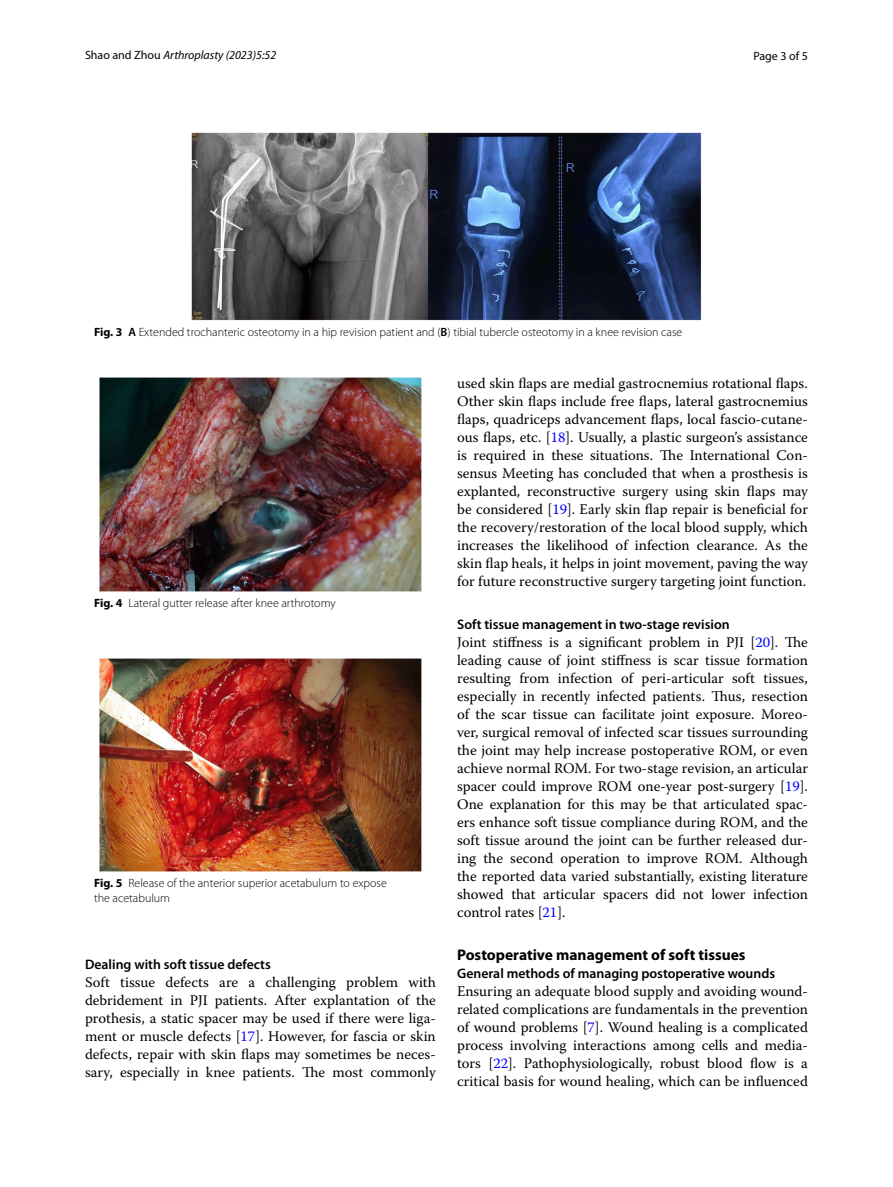
<style>
.page{position:relative;width:893px;height:1187px;background:#fff}
.page>*{position:absolute;margin:0;border:0;box-sizing:border-box;transform-origin:0 0}
.t1{font:700 15.45px "Myriad Pro";color:#000}
.t2{font:14.7px/18px "Warnock Pro";color:#000;text-align:justify}
.t3{font:600 13.8px "Myriad Pro";color:#000}
.t4{font:300 12px/15px "Myriad Pro";color:#000}
.t5{font:italic 12px "Myriad Pro";color:#000}
.t6{font:12px "Myriad Pro";color:#000}
.s1{font-style:normal}
.s2{font-weight:700}
.s3{font-weight:600}
.s4{color:#00f}
</style>
<div class="page">
<img style="left:191px;top:133px;width:511px;height:187px">
<img style="left:100px;top:377px;width:321px;height:214px">
<img style="left:100px;top:658px;width:321px;height:213px">
<p class="t5" style="left:85px;top:48px;width:193px"><span class="s1">Shao and Zhou</span> Arthroplasty (2023) 5:52</p>
<p class="t6" style="left:753px;top:48px;width:56px">Page 3 of 5</p>
<p class="t4" style="left:94px;top:324px;width:590px"><span class="s2">Fig. 3</span> <span class="s3">A</span> Extended trochanteric osteotomy in a hip revision patient and (<span class="s3">B</span>) tibial tubercle osteotomy in a knee revision case</p>
<p class="t4" style="left:94px;top:595px;width:243px"><span class="s2">Fig. 4</span> Lateral gutter release after knee arthrotomy</p>
<p class="t4" style="left:94px;top:875px;width:294px"><span class="s2">Fig. 5</span> Release of the anterior superior acetabulum to expose the acetabulum</p>
<p class="t3" style="left:85px;top:955px;width:187px">Dealing with soft tissue defects</p>
<p class="t2" style="left:85px;top:973px;width:352px">Soft tissue defects are a challenging problem with debridement in PJI patients. After explantation of the prothesis, a static spacer may be used if there were liga&shy;ment or muscle defects [<span class="s4">17</span>]. However, for fascia or skin defects, repair with skin flaps may sometimes be neces&shy;sary, especially in knee patients. The most commonly</p>
<p class="t2" style="left:457px;top:373px;width:352px">used skin flaps are medial gastrocnemius rotational flaps.<br>Other skin flaps include free flaps, lateral gastrocnemius flaps, quadriceps advancement flaps, local fascio-cutane&shy;ous flaps, etc. [<span class="s4">18</span>]. Usually, a plastic surgeon’s assistance is required in these situations. The International Con&shy;sensus Meeting has concluded that when a prosthesis is explanted, reconstructive surgery using skin flaps may be considered [<span class="s4">19</span>]. Early skin flap repair is beneficial for the recovery/restoration of the local blood supply, which increases the likelihood of infection clearance. As the skin flap heals, it helps in joint movement, paving the way for future reconstructive surgery targeting joint function.</p>
<p class="t3" style="left:457px;top:615px;width:274px">Soft tissue management in two‑stage revision</p>
<p class="t2" style="left:457px;top:632px;width:352px">Joint stiffness is a significant problem in PJI [<span class="s4">20</span>]. The leading cause of joint stiffness is scar tissue formation resulting from infection of peri-articular soft tissues, especially in recently infected patients. Thus, resection of the scar tissue can facilitate joint exposure. Moreo&shy;ver, surgical removal of infected scar tissues surrounding the joint may help increase postoperative ROM, or even achieve normal ROM. For two-stage revision, an articular spacer could improve ROM one-year post-surgery [<span class="s4">19</span>].<br>One explanation for this may be that articulated spac&shy;ers enhance soft tissue compliance during ROM, and the soft tissue around the joint can be further released dur&shy;ing the second operation to improve ROM. Although the reported data varied substantially, existing literature showed that articular spacers did not lower infection control rates [<span class="s4">21</span>].</p>
<p class="t1" style="left:457px;top:944px;width:290px">Postoperative management of soft tissues</p>
<p class="t3" style="left:457px;top:964px;width:319px">General methods of managing postoperative wounds</p>
<p class="t2" style="left:457px;top:981px;width:352px">Ensuring an adequate blood supply and avoiding wound&shy;related complications are fundamentals in the prevention of wound problems [<span class="s4">7</span>]. Wound healing is a complicated process involving interactions among cells and media&shy;tors [<span class="s4">22</span>]. Pathophysiologically, robust blood flow is a critical basis for wound healing, which can be influenced</p>
</div>
